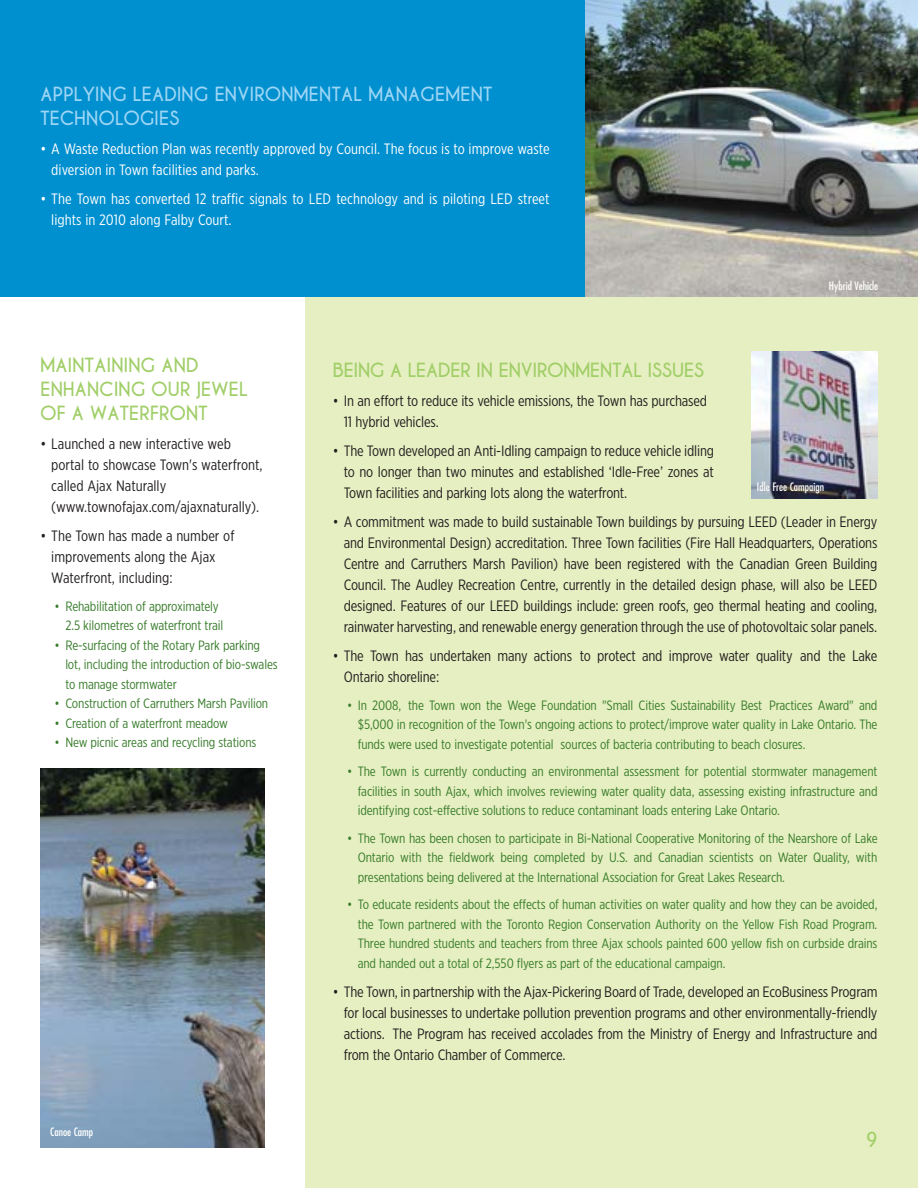
<style>
.page{position:relative;width:918px;height:1188px;background:#fff}
.page>*{position:absolute;margin:0;border:0;box-sizing:border-box;transform-origin:0 0}
.t1{font:21px/24px "Champagne&Limousines Thick";letter-spacing:.015em;color:#a0ce67}
.t2{font:21px/24px "Champagne&Limousines Thick";letter-spacing:.015em;color:#9ed6f5}
.t3{font:21px "Folks";color:#a0ce67}
.t4{font:15px/21px "Gotham Extra Narrow";letter-spacing:-.015em;color:#231f20}
.t5{font:15px/21px "Gotham Extra Narrow";color:#fff}
.t6{font:13.5px/19.5px "Gotham Extra Narrow";letter-spacing:-.01em;color:#387c2b;text-align:justify}
.t7{font:condensed 11.25px "Futura";color:#fff}
</style>
<div class="page">
<div style="left:306px;top:0;width:612px;height:1188px;background:#e6efc1"></div>
<div style="left:0;top:0;width:585px;height:297px;background:#0090d0"></div>
<img style="left:585px;top:0;width:333px;height:297px">
<img style="left:40px;top:768px;width:224px;height:380px">
<img style="left:752px;top:351px;width:125px;height:147px">
<h1 class="t2" style="left:40px;top:83px;width:453px">APPLYING LEADING ENVIRONMENTAL MANAGEMENT<br>TECHNOLOGIES</h1>
<p class="t5" style="left:51px;top:139px;width:500px;text-indent:-11px">• A Waste Reduction Plan was recently approved by Council. The focus is to improve waste diversion in Town facilities and parks.</p>
<p class="t5" style="left:51px;top:189px;width:500px;text-indent:-11px">• The Town has converted 12 traffic signals to LED technology and is piloting LED street lights in 2010 along Falby Court.</p>
<p class="t7" style="left:829px;top:280px;width:51px">Hybrid Vehicle</p>
<h1 class="t1" style="left:40px;top:354px;width:209px">MAINTAINING AND<br>ENHANCING OUR JEWEL<br>OF A WATERFRONT</h1>
<p class="t4" style="left:51px;top:434px;width:213px;text-indent:-11px">• Launched a new interactive web portal to showcase Town's waterfront, called Ajax Naturally (www.townofajax.com/ajaxnaturally).</p>
<p class="t4" style="left:51px;top:526px;width:185px;text-indent:-11px">• The Town has made a number of improvements along the Ajax<br>Waterfront, including:</p>
<p class="t6" style="left:65px;top:597px;width:159px;text-indent:-11px">• Rehabilitation of approximately<br>2.5 kilometres of waterfront trail</p>
<p class="t6" style="left:65px;top:636px;width:214px;text-align:left;text-indent:-11px">• Re-surfacing of the Rotary Park parking lot, including the introduction of bio-swales to manage stormwater</p>
<p class="t6" style="left:55px;top:695px;width:215px">• Construction of Carruthers Marsh Pavilion</p>
<p class="t6" style="left:55px;top:714px;width:175px">• Creation of a waterfront meadow</p>
<p class="t6" style="left:55px;top:734px;width:203px">• New picnic areas and recycling stations</p>
<p class="t7" style="left:50px;top:1126px;width:44px">Canoe Camp</p>
<h1 class="t1" style="left:333px;top:359px;width:373px">BEING A LEADER IN ENVIRONMENTAL ISSUES</h1>
<p class="t4" style="left:344px;top:391px;width:365px;text-indent:-11px">• In an effort to reduce its vehicle emissions, the Town has purchased<br>11 hybrid vehicles.</p>
<p class="t4" style="left:344px;top:441px;width:372px;text-align:justify;text-indent:-11px">• The Town developed an Anti-Idling campaign to reduce vehicle idling to no longer than two minutes and established ‘Idle-Free’ zones at Town facilities and parking lots along the waterfront.</p>
<p class="t4" style="left:344px;top:512px;width:535px;text-align:justify;text-indent:-11px">• A commitment was made to build sustainable Town buildings by pursuing LEED (Leader in Energy and Environmental Design) accreditation. Three Town facilities (Fire Hall Headquarters, Operations Centre and Carruthers Marsh Pavilion) have been registered with the Canadian Green Building Council. The Audley Recreation Centre, currently in the detailed design phase, will also be LEED designed. Features of our LEED buildings include: green roofs, geo thermal heating and cooling, rainwater harvesting, and renewable energy generation through the use of photovoltaic solar panels.</p>
<p class="t4" style="left:344px;top:646px;width:535px;text-indent:-11px">• The Town has undertaken many actions to protect and improve water quality and the Lake<br>Ontario shoreline:</p>
<p class="t6" style="left:358px;top:696px;width:521px;text-indent:-11px">• In 2008, the Town won the Wege Foundation "Small Cities Sustainability Best Practices Award" and $5,000 in recognition of the Town's ongoing actions to protect/improve water quality in Lake Ontario. The funds were used to investigate potential sources of bacteria contributing to beach closures.</p>
<p class="t6" style="left:358px;top:763px;width:521px;text-indent:-11px">• The Town is currently conducting an environmental assessment for potential stormwater management facilities in south Ajax, which involves reviewing water quality data, assessing existing infrastructure and identifying cost-effective solutions to reduce contaminant loads entering Lake Ontario.</p>
<p class="t6" style="left:358px;top:829px;width:521px;text-indent:-11px">• The Town has been chosen to participate in Bi-National Cooperative Monitoring of the Nearshore of Lake Ontario with the fieldwork being completed by U.S. and Canadian scientists on Water Quality, with presentations being delivered at the International Association for Great Lakes Research.</p>
<p class="t6" style="left:358px;top:896px;width:521px;text-indent:-11px">• To educate residents about the effects of human activities on water quality and how they can be avoided, the Town partnered with the Toronto Region Conservation Authority on the Yellow Fish Road Program.<br>Three hundred students and teachers from three Ajax schools painted 600 yellow fish on curbside drains and handed out a total of 2,550 flyers as part of the educational campaign.</p>
<p class="t4" style="left:344px;top:982px;width:535px;text-align:justify;text-indent:-11px">• The Town, in partnership with the Ajax-Pickering Board of Trade, developed an EcoBusiness Program for local businesses to undertake pollution prevention programs and other environmentally-friendly actions. The Program has received accolades from the Ministry of Energy and Infrastructure and from the Ontario Chamber of Commerce.</p>
<p class="t7" style="left:757px;top:482px;width:69px">Idle Free Campaign</p>
<h1 class="t3" style="left:866px;top:1131px;width:13px">9</h1>
</div>
